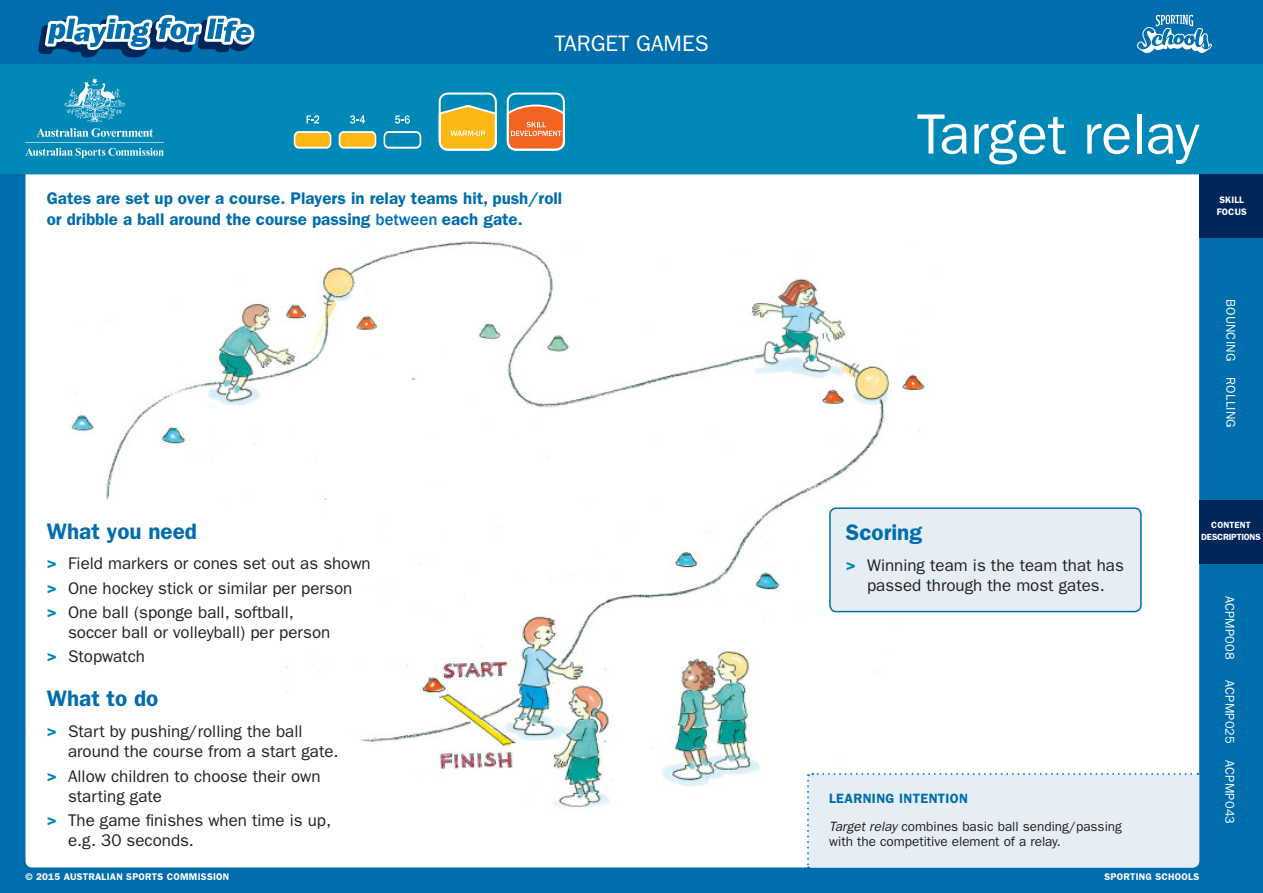
<style>
.page{position:relative;width:1263px;height:893px;background:#fff}
.page>*{position:absolute;margin:0;border:0;box-sizing:border-box;transform-origin:0 0}
.A-Activity_name{font:57px "Franklin Gothic";color:#fff}
.B_blue{font:600 22.5px "Franklin Gothic";color:#006dad}
.Tab_centred{font:22.5px "Franklin Gothic";color:#fff}
.Text-bullet{font:16.95px/20.1px "Franklin Gothic";color:#231f20}
.Intro_text-blue{font:600 16.95px/20.2px "Franklin Gothic";color:#006dad}
.Text-bullet_space_af{font:16.95px/20.1px "Franklin Gothic";color:#231f20}
.Lesson_link-blue{font:13.5px/15px "Franklin Gothic";color:#231f20}
.Lesson_link-blue-2{font:600 13.5px "Franklin Gothic";letter-spacing:.025em;color:#006dad}
.Side-Related_head_2{font:12.75px "Franklin Gothic";letter-spacing:.015em;color:#fff}
.t1{font:600 9.75px "Franklin Gothic";letter-spacing:.025em;color:#fff}
.Side-Related_head_2-2{font:600 9.45px/12.1px "Franklin Gothic";letter-spacing:.015em;color:#fff}
.Side-Related_head_2-3{font:600 9px/12.1px "Franklin Gothic";letter-spacing:-.02em;color:#fff;text-align:center}
.s1{font-weight:500}
.s2{font-weight:600;color:#0089b7}
.s3{font-style:italic}
</style>
<div class="page">
<div style="left:0;top:64px;width:1263px;height:110px;background:#0089b7"></div>
<div style="left:0;top:174px;width:1263px;height:719px;background:#006dad"></div>
<div style="left:26px;top:174px;width:1173px;height:693px;background:#fff"></div>
<img style="left:25px;top:78px;width:139px;height:80px">
<div style="left:0;top:0;width:1263px;height:64px;background:#006dad"></div>
<svg style="left:38px;top:15px;width:216px;height:43px"></svg>
<div style="left:295px;top:132px;width:36px;height:16px;background:#fcb814;border-radius:4px"></div>
<div style="left:294px;top:131px;width:37px;height:18px;border:2px solid #fff;border-radius:4px"></div>
<div style="left:339px;top:132px;width:36px;height:16px;background:#fcb814;border-radius:4px"></div>
<div style="left:339px;top:131px;width:37px;height:18px;border:2px solid #fff;border-radius:4px"></div>
<div style="left:383px;top:131px;width:38px;height:18px;border:2px solid #fff;border-radius:4px"></div>
<svg style="left:306px;top:115px;width:13px;height:8px"></svg>
<svg style="left:350px;top:115px;width:15px;height:9px"></svg>
<svg style="left:395px;top:115px;width:15px;height:9px"></svg>
<img style="left:61px;top:223px;width:877px;height:599px">
<div style="left:439px;top:93px;width:58px;height:58px;border:2px solid #fff;border-radius:8px"></div>
<svg style="left:438px;top:104px;width:59px;height:47px;background:#dfbf52"></svg>
<div style="left:507px;top:93px;width:58px;height:58px;border:2px solid #fff;border-radius:8px"></div>
<svg style="left:506px;top:104px;width:59px;height:47px;background:#e1875c"></svg>
<svg style="left:1137px;top:15px;width:75px;height:38px"></svg>
<div style="left:830px;top:508px;width:311px;height:104px;background:#e5eef5;border-radius:6px"></div>
<div style="left:829px;top:507px;width:313px;height:105px;border:2px solid #006dad;border-radius:6px"></div>
<div style="left:807px;top:773px;width:392px;height:95px;background:#e5eef5"></div>
<div style="left:1199px;top:500px;width:64px;height:63px;background:#00265a"></div>
<div style="left:1200px;top:174px;width:63px;height:64px;background:#00265a"></div>
<p class="Tab_centred" style="left:554px;top:30px;width:156px">TARGET GAMES</p>
<p class="Intro_text-blue" style="left:47px;top:189px;width:517px">Gates are set up over a course. Players in relay teams hit, push/roll or dribble a ball around the course passing <span class="s1">between</span> each gate.</p>
<p class="B_blue" style="left:47px;top:517px;width:152px">What you need</p>
<p class="Text-bullet" style="left:47px;top:554px;width:325px"><span class="s2">&gt;</span> Field markers or cones set out as shown</p>
<p class="Text-bullet" style="left:47px;top:578px;width:307px"><span class="s2">&gt;</span> One hockey stick or similar per person</p>
<p class="Text-bullet" style="left:68px;top:602px;width:264px;text-indent:-21px"><span class="s2">&gt;</span> One ball (sponge ball, softball, soccer ball or volleyball) per person</p>
<p class="Text-bullet_space_af" style="left:47px;top:647px;width:100px"><span class="s2">&gt;</span> Stopwatch</p>
<p class="B_blue" style="left:47px;top:685px;width:113px">What to do</p>
<p class="Text-bullet" style="left:68px;top:721px;width:272px;text-indent:-21px"><span class="s2">&gt;</span> Start by pushing/rolling the ball around the course from a start gate.</p>
<p class="Text-bullet" style="left:68px;top:766px;width:254px;text-indent:-21px"><span class="s2">&gt;</span> Allow children to choose their own starting gate</p>
<p class="Text-bullet_space_af" style="left:68px;top:810px;width:265px;text-indent:-21px"><span class="s2">&gt;</span> The game finishes when time is up, e.g. 30 seconds.</p>
<p class="A-Activity_name" style="left:917px;top:101px;width:284px">Target relay</p>
<p class="Side-Related_head_2-2" style="left:1217px;top:194px;width:32px">SKILL<br>FOCUS</p>
<p class="Side-Related_head_2" style="left:1238px;top:299px;width:64px;rotate:90deg">BOUNCING</p>
<p class="Side-Related_head_2" style="left:1238px;top:377px;width:52px;rotate:90deg">ROLLING</p>
<p class="B_blue" style="left:846px;top:519px;width:78px">Scoring</p>
<p class="Text-bullet_space_af" style="left:846px;top:555px;width:279px;text-align:center"><span class="s2">&gt;</span> Winning team is the team that has passed through the most gates.</p>
<p class="Lesson_link-blue-2" style="left:829px;top:791px;width:140px">LEARNING INTENTION</p>
<p class="Lesson_link-blue" style="left:829px;top:819px;width:294px"><span class="s3">Target relay</span> combines basic ball sending/passing with the competitive element of a relay.</p>
<p class="Side-Related_head_2-3" style="left:1201px;top:519px;width:61px">CONTENT<br>DESCRIPTIONS</p>
<p class="Side-Related_head_2" style="left:1237px;top:596px;width:65px;rotate:90deg">ACPMP008</p>
<p class="Side-Related_head_2" style="left:1237px;top:680px;width:65px;rotate:90deg">ACPMP025</p>
<p class="Side-Related_head_2" style="left:1237px;top:760px;width:65px;rotate:90deg">ACPMP043</p>
<p class="t1" style="left:26px;top:871px;width:205px">© 2015 AUSTRALIAN SPORTS COMMISSION</p>
<p class="t1" style="left:1104px;top:871px;width:96px">SPORTING SCHOOLS</p>
</div>
